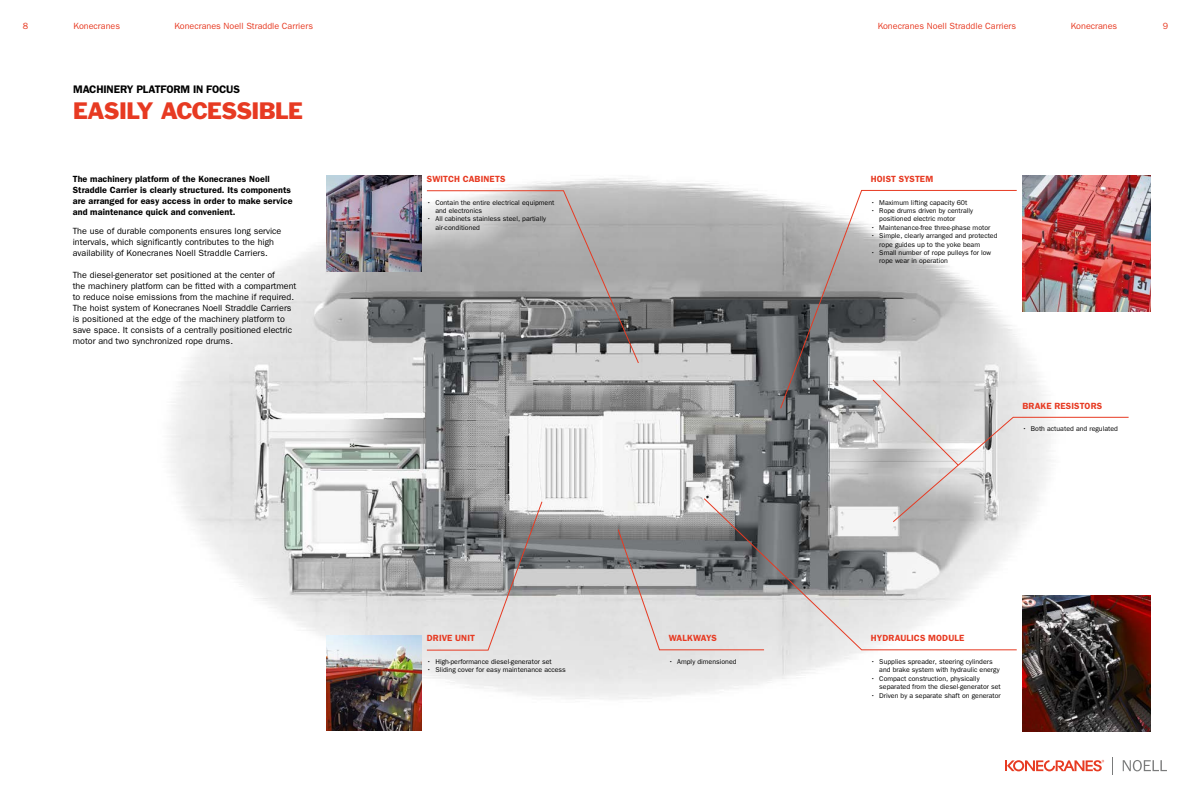
<style>
.page{position:relative;width:1191px;height:794px;background:#fff}
.page>*{position:absolute;margin:0;border:0;box-sizing:border-box;transform-origin:0 0}
.t1{font:22px "Franklin Gothic Std";letter-spacing:-.035em;color:#e73a22}
.t2{font:600 11px "ITC Franklin Gothic Std";letter-spacing:-.015em;color:#000}
.t3{font:9px/11px "ITC Franklin Gothic Std";color:#000}
.t4{font:600 9px/11px "ITC Franklin Gothic Std";letter-spacing:.01em;color:#000}
.t5{font:9px "ITC Franklin Gothic Std";color:#e73a22}
.t6{font:600 9px "ITC Franklin Gothic Std";letter-spacing:.015em;color:#e73a22}
.t7{font:600 9px "ITC Franklin Gothic Std";letter-spacing:-.005em;color:#e73a22}
.t8{font:7px/8.4px "ITC Franklin Gothic Std";color:#000}
</style>
<div class="page">
<img style="left:169px;top:175px;width:928px;height:557px">
<svg style="left:426px;top:190px;width:213px;height:174px"></svg>
<svg style="left:426px;top:500px;width:117px;height:151px"></svg>
<img style="left:326px;top:176px;width:95px;height:95px">
<img style="left:326px;top:636px;width:95px;height:95px">
<img style="left:1022px;top:176px;width:128px;height:136px">
<img style="left:1022px;top:595px;width:128px;height:136px">
<svg style="left:779px;top:189px;width:238px;height:220px"></svg>
<svg style="left:703px;top:497px;width:314px;height:154px"></svg>
<svg style="left:617px;top:528px;width:148px;height:123px"></svg>
<svg style="left:871px;top:378px;width:258px;height:145px"></svg>
<svg style="left:1005px;top:760px;width:99px;height:11px"></svg>
<svg style="left:1122px;top:760px;width:45px;height:11px"></svg>
<p class="t5" style="left:23px;top:21px;width:7px">8</p>
<p class="t5" style="left:74px;top:21px;width:48px">Konecranes</p>
<p class="t5" style="left:174px;top:21px;width:140px">Konecranes Noell Straddle Carriers</p>
<p class="t5" style="left:877px;top:21px;width:140px">Konecranes Noell Straddle Carriers</p>
<p class="t5" style="left:1070px;top:21px;width:48px">Konecranes</p>
<p class="t5" style="left:1162px;top:21px;width:7px">9</p>
<h2 class="t2" style="left:73px;top:82px;width:168px">MACHINERY PLATFORM IN FOCUS</h2>
<h1 class="t1" style="left:73px;top:96px;width:231px">EASILY ACCESSIBLE</h1>
<p class="t4" style="left:73px;top:173px;width:221px">The machinery platform of the Konecranes Noell Straddle Carrier is clearly structured. Its components are arranged for easy access in order to make service and maintenance quick and convenient.</p>
<p class="t3" style="left:73px;top:226px;width:210px">The use of durable components ensures long service intervals, which significantly contributes to the high availability of Konecranes Noell Straddle Carriers.</p>
<p class="t3" style="left:73px;top:270px;width:225px">The diesel-generator set positioned at the center of<br>the machinery platform can be fitted with a compartment to reduce noise emissions from the machine if required.<br>The hoist system of Konecranes Noell Straddle Carriers is positioned at the edge of the machinery platform to save space. It consists of a centrally positioned electric motor and two synchronized rope drums.</p>
<p class="t6" style="left:427px;top:173px;width:80px">SWITCH CABINETS</p>
<p class="t8" style="left:435px;top:198px;width:120px;text-indent:-9px">• Contain the entire electrical equipment and electronics</p>
<p class="t8" style="left:435px;top:215px;width:112px;text-indent:-9px">• All cabinets stainless steel, partially air-conditioned</p>
<p class="t6" style="left:427px;top:633px;width:50px">DRIVE UNIT</p>
<p class="t8" style="left:427px;top:657px;width:126px">• High-performance diesel-generator set</p>
<p class="t8" style="left:427px;top:666px;width:140px">• Sliding cover for easy maintenance access</p>
<p class="t7" style="left:668px;top:633px;width:50px">WALKWAYS</p>
<p class="t8" style="left:668px;top:657px;width:69px">• Amply dimensioned</p>
<p class="t6" style="left:870px;top:174px;width:64px">HOIST SYSTEM</p>
<p class="t8" style="left:870px;top:198px;width:98px">• Maximum lifting capacity 60t</p>
<p class="t8" style="left:879px;top:206px;width:95px;text-indent:-9px">• Rope drums driven by centrally positioned electric motor</p>
<p class="t8" style="left:870px;top:223px;width:121px">• Maintenance-free three-phase motor</p>
<p class="t8" style="left:879px;top:232px;width:120px;text-indent:-9px">• Simple, clearly arranged and protected rope guides up to the yoke beam</p>
<p class="t8" style="left:879px;top:248px;width:113px;text-indent:-9px">• Small number of rope pulleys for low rope wear in operation</p>
<p class="t6" style="left:1022px;top:400px;width:81px">BRAKE RESISTORS</p>
<p class="t8" style="left:1022px;top:425px;width:97px">• Both actuated and regulated</p>
<p class="t6" style="left:870px;top:633px;width:95px">HYDRAULICS MODULE</p>
<p class="t8" style="left:879px;top:657px;width:122px;text-indent:-9px">• Supplies spreader, steering cylinders and brake system with hydraulic energy</p>
<p class="t8" style="left:879px;top:674px;width:123px;text-indent:-9px">• Compact construction, physically separated from the diesel-generator set</p>
<p class="t8" style="left:870px;top:691px;width:132px">• Driven by a separate shaft on generator</p>
</div>
